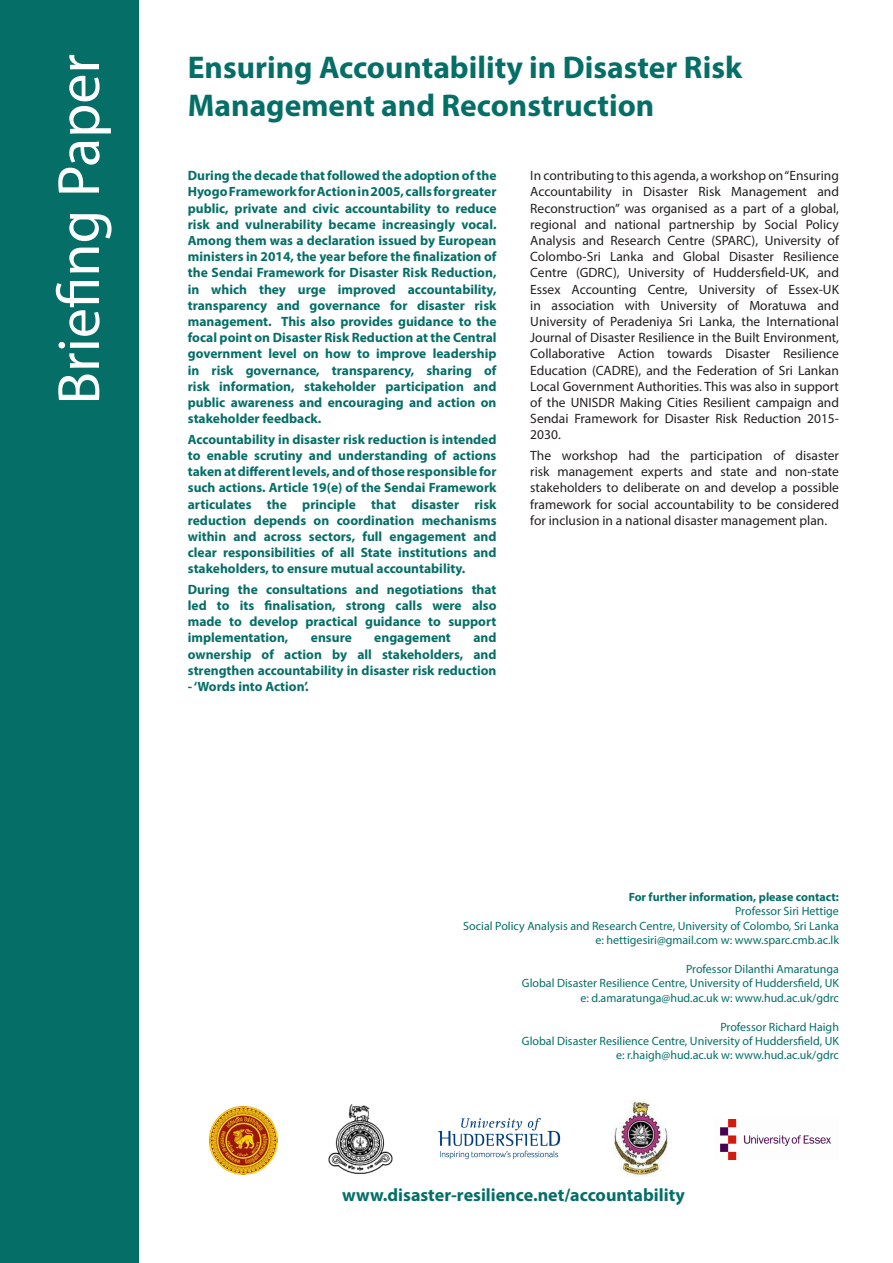
<style>
.page{position:relative;width:893px;height:1263px;background:#fff}
.page>*{position:absolute;margin:0;border:0;box-sizing:border-box;transform-origin:0 0}
.t1{font:60px "Myriad Pro";color:#fff}
.t2{font:700 31.5px/37.8px "Myriad Pro";color:#056f67}
.t3{font:700 18px "Myriad Pro";color:#056f67}
.t4{font:700 13.5px/16.2px "Myriad Pro";color:#056f67;text-align:justify}
.t5{font:13.5px/16.2px "Myriad Pro";color:#231f20;text-align:justify}
.t6{font:12px "Myriad Pro";color:#056f67}
.t7{font:700 12px "Myriad Pro";color:#056f67}
</style>
<div class="page">
<div style="left:0;top:0;width:138px;height:1263px;background:#056f67"></div>
<img style="left:437px;top:1118px;width:124px;height:42px">
<img style="left:328px;top:1104px;width:65px;height:70px">
<img style="left:614px;top:1100px;width:54px;height:76px">
<img style="left:210px;top:1107px;width:67px;height:67px">
<img style="left:720px;top:1119px;width:111px;height:40px">
<p class="t1" style="left:42px;top:405px;width:352px;rotate:-90deg">Briefing Paper</p>
<p class="t2" style="left:188px;top:48px;width:556px">Ensuring Accountability in Disaster Risk<br>Management and Reconstruction</p>
<p class="t4" style="left:188px;top:167px;width:310px">During the decade that followed the adoption of the Hyogo Framework for Action in 2005, calls for greater public, private and civic accountability to reduce risk and vulnerability became increasingly vocal.<br>Among them was a declaration issued by European ministers in 2014, the year before the finalization of the Sendai Framework for Disaster Risk Reduction, in which they urge improved accountability, transparency and governance for disaster risk management. This also provides guidance to the focal point on Disaster Risk Reduction at the Central government level on how to improve leadership in risk governance, transparency, sharing of risk information, stakeholder participation and public awareness and encouraging and action on stakeholder feedback.</p>
<p class="t4" style="left:188px;top:431px;width:310px">Accountability in disaster risk reduction is intended to enable scrutiny and understanding of actions taken at different levels, and of those responsible for such actions. Article 19(e) of the Sendai Framework articulates the principle that disaster risk reduction depends on coordination mechanisms within and across sectors, full engagement and clear responsibilities of all State institutions and stakeholders, to ensure mutual accountability.</p>
<p class="t4" style="left:188px;top:581px;width:310px">During the consultations and negotiations that led to its finalisation, strong calls were also made to develop practical guidance to support implementation,</p>
<p class="t5" style="left:530px;top:167px;width:310px">In contributing to this agenda, a workshop on “Ensuring Accountability in Disaster Risk Management and Reconstruction” was organised as a part of a global, regional and national partnership by Social Policy Analysis and Research Centre (SPARC), University of Colombo-Sri Lanka and Global Disaster Resilience Centre (GDRC), University of Huddersfield-UK, and Essex Accounting Centre, University of Essex-UK in association with University of Moratuwa and University of Peradeniya Sri Lanka, the International Journal of Disaster Resilience in the Built Environment, Collaborative Action towards Disaster Resilience Education (CADRE), and the Federation of Sri Lankan Local Government Authorities. This was also in support of the UNISDR Making Cities Resilient campaign and Sendai Framework for Disaster Risk Reduction 2015- 2030.</p>
<p class="t5" style="left:530px;top:447px;width:310px">The workshop had the participation of disaster risk management experts and state and non-state stakeholders to deliberate on and develop a possible framework for social accountability to be considered for inclusion in a national disaster management plan.</p>
<p class="t4" style="left:188px;top:629px;width:310px;text-indent:286px">and ownership of action by all stakeholders, and strengthen accountability in disaster risk reduction</p>
<p class="t4" style="left:188px;top:678px;width:122px">- ‘Words into Action’.</p>
<p class="t4" style="left:311px;top:629px;width:42px">ensure</p>
<p class="t4" style="left:374px;top:629px;width:78px">engagement</p>
<p class="t7" style="left:629px;top:889px;width:212px">For further information, please contact:</p>
<p class="t6" style="left:735px;top:904px;width:105px">Professor Siri Hettige</p>
<p class="t6" style="left:463px;top:918px;width:377px">Social Policy Analysis and Research Centre, University of Colombo, Sri Lanka</p>
<p class="t6" style="left:595px;top:933px;width:245px">e: hettigesiri@gmail.com w: www.sparc.cmb.ac.lk</p>
<p class="t6" style="left:686px;top:961px;width:154px">Professor Dilanthi Amaratunga</p>
<p class="t6" style="left:522px;top:976px;width:319px">Global Disaster Resilience Centre, University of Huddersfield, UK</p>
<p class="t6" style="left:580px;top:990px;width:260px">e: d.amaratunga@hud.ac.uk w: www.hud.ac.uk/gdrc</p>
<p class="t6" style="left:720px;top:1019px;width:120px">Professor Richard Haigh</p>
<p class="t6" style="left:522px;top:1033px;width:319px">Global Disaster Resilience Centre, University of Huddersfield, UK</p>
<p class="t6" style="left:616px;top:1048px;width:224px">e: r.haigh@hud.ac.uk w: www.hud.ac.uk/gdrc</p>
<p class="t3" style="left:342px;top:1183px;width:344px">www.disaster-resilience.net/accountability</p>
</div>
